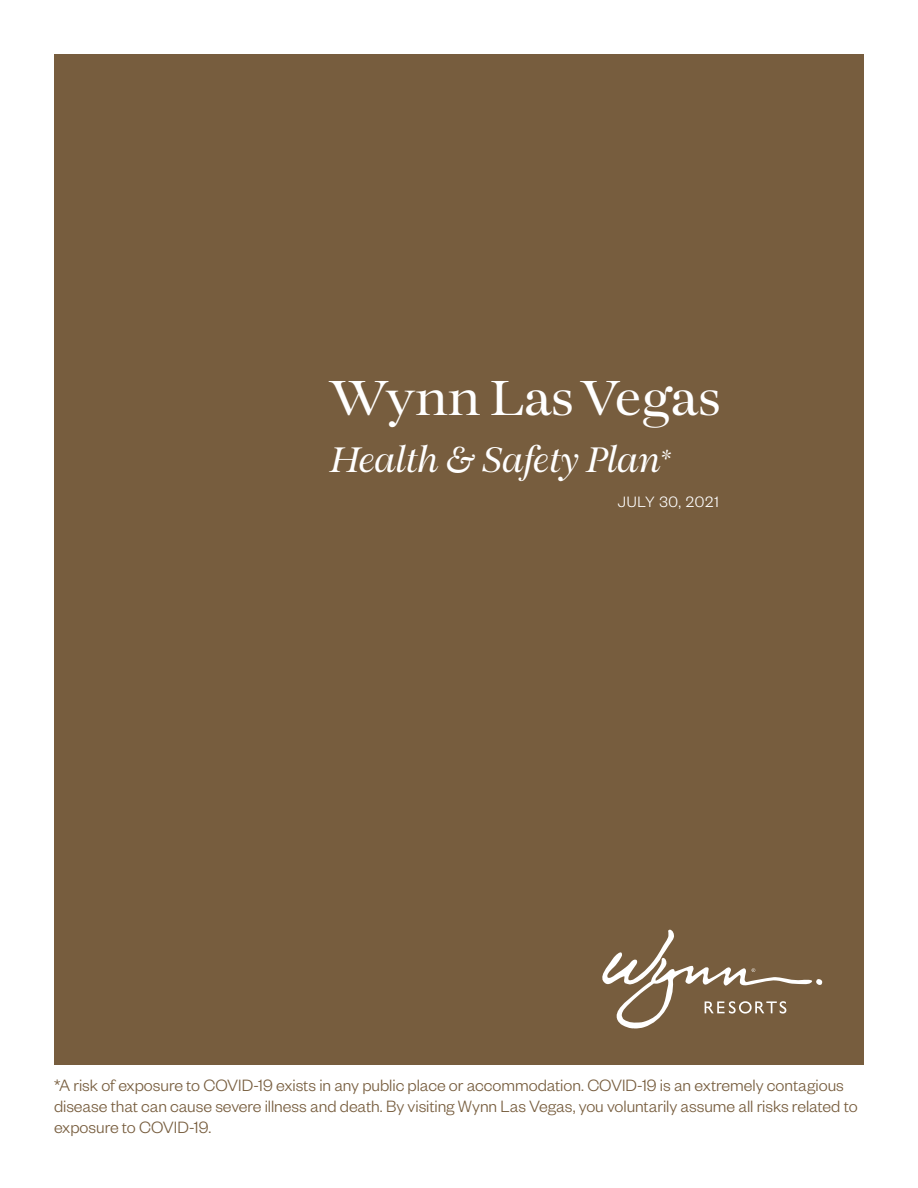
<style>
.page{position:relative;width:918px;height:1188px;background:#fff}
.page>*{position:absolute;margin:0;border:0;box-sizing:border-box;transform-origin:0 0}
.t1{font:48.6px "Monday";color:#fff}
.t2{font:italic 35.1px "Monday";color:#fff}
.t3{font:300 18px/21px "Founders Grotesk";letter-spacing:-.005em;color:#775d3e}
.t4{font:300 16.5px "Founders Grotesk";letter-spacing:.05em;color:#fff}
</style>
<div class="page">
<div style="left:54px;top:54px;width:810px;height:1011px;background:#775d3e"></div>
<svg style="left:602px;top:929px;width:220px;height:100px"></svg>
<h1 class="t1" style="left:330px;top:366px;width:393px">Wynn Las Vegas</h1>
<h2 class="t2" style="left:330px;top:437px;width:342px">Health &amp; Safety Plan<sup>*</sup></h2>
<p class="t4" style="left:618px;top:492px;width:103px">JULY 30, 2021</p>
<p class="t3" style="left:54px;top:1074px;width:805px">*A risk of exposure to COVID-19 exists in any public place or accommodation. COVID-19 is an extremely contagious disease that can cause severe illness and death. By visiting Wynn Las Vegas, you voluntarily assume all risks related to exposure to COVID-19.</p>
</div>
